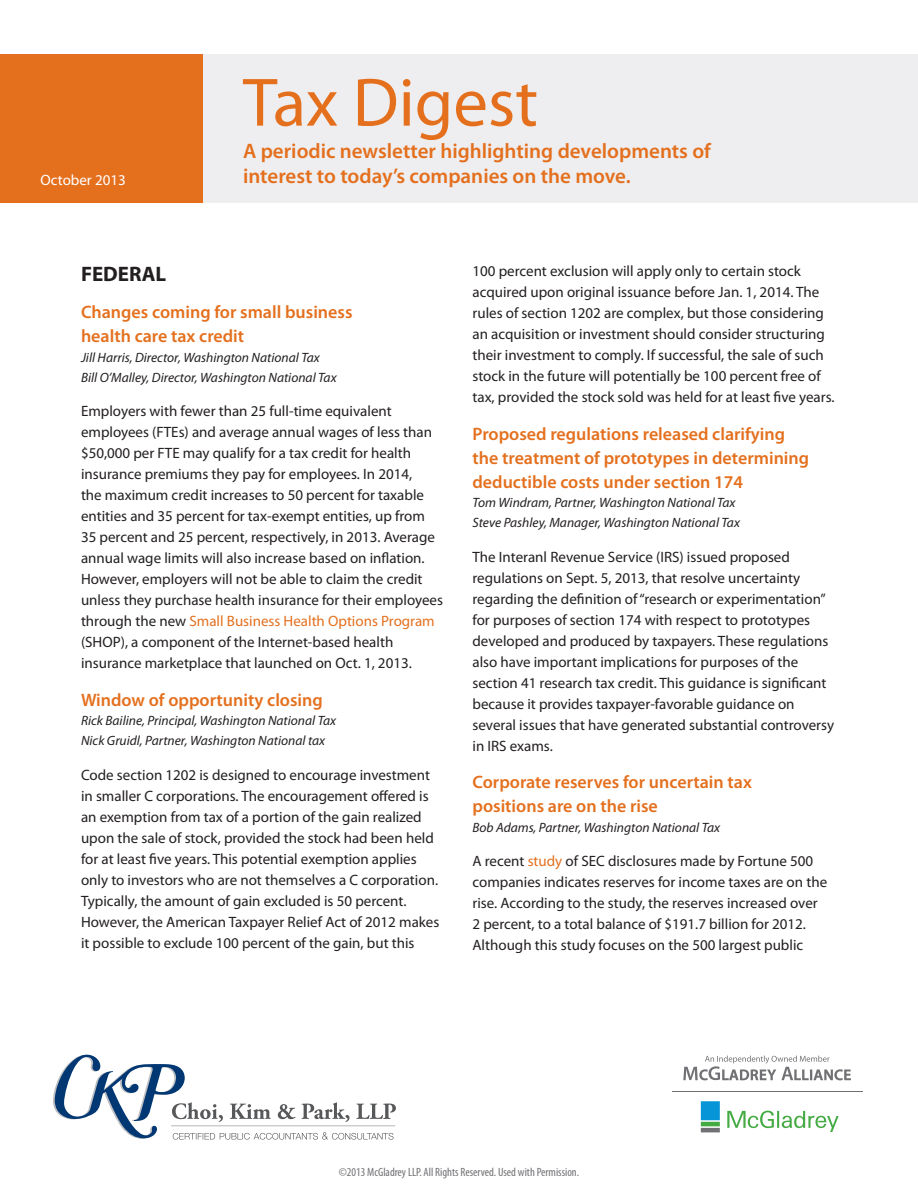
<style>
.page{position:relative;width:918px;height:1188px;background:#fff}
.page>*{position:absolute;margin:0;border:0;box-sizing:border-box;transform-origin:0 0}
.t1{font:69px "Myriad Pro";color:#e4701e}
.t2{font:600 21px/25.2px "Myriad Pro";color:#e4701e}
.t3{font:700 21px "Myriad Pro";color:#231f20}
.t4{font:600 18px/24px "Myriad Pro";color:#e4701e}
.t5{font:15px/21px "Myriad Pro";color:#231f20}
.t6{font:15px "Myriad Pro";color:#fff}
.t7{font:italic 13.5px/19.8px "Myriad Pro";color:#231f20}
.t8{font:condensed 12px "Myriad Pro";color:#717074}
.s1{color:#e4701e}
</style>
<div class="page">
<svg style="left:701px;top:1101px;width:19px;height:31px"></svg>
<svg style="left:727px;top:1111px;width:112px;height:21px"></svg>
<hr style="left:672px;top:1091px;width:190px;height:1px;background:#717074">
<svg style="left:683px;top:1056px;width:168px;height:24px"></svg>
<div style="left:0;top:54px;width:918px;height:148px;background:#eeeef0"></div>
<div style="left:0;top:54px;width:202px;height:148px;background:#e4701e"></div>
<svg style="left:53px;top:1055px;width:343px;height:85px"></svg>
<p class="t6" style="left:40px;top:170px;width:87px">October 2013</p>
<h1 class="t1" style="left:243px;top:60px;width:297px">Tax Digest</h1>
<h2 class="t2" style="left:243px;top:137px;width:469px">A periodic newsletter highlighting developments of interest to today’s companies on the move.</h2>
<h2 class="t3" style="left:81px;top:260px;width:87px">FEDERAL</h2>
<p class="t4" style="left:81px;top:300px;width:273px">Changes coming for small business health care tax credit</p>
<p class="t7" style="left:81px;top:347px;width:257px">Jill Harris, Director, Washington National Tax<br>Bill O’Malley, Director, Washington National Tax</p>
<p class="t5" style="left:81px;top:400px;width:364px">Employers with fewer than 25 full-time equivalent employees (FTEs) and average annual wages of less than $50,000 per FTE may qualify for a tax credit for health insurance premiums they pay for employees. In 2014,<br>the maximum credit increases to 50 percent for taxable entities and 35 percent for tax-exempt entities, up from 35 percent and 25 percent, respectively, in 2013. Average annual wage limits will also increase based on inflation.<br>However, employers will not be able to claim the credit unless they purchase health insurance for their employees through the new <span class="s1">Small Business Health Options Program </span>(SHOP), a component of the Internet-based health insurance marketplace that launched on Oct. 1, 2013.</p>
<p class="t4" style="left:81px;top:687px;width:243px">Window of opportunity closing</p>
<p class="t7" style="left:81px;top:711px;width:257px">Rick Bailine, Principal, Washington National Tax<br>Nick Gruidl, Partner, Washington National tax</p>
<p class="t5" style="left:81px;top:764px;width:360px">Code section 1202 is designed to encourage investment in smaller C corporations. The encouragement offered is an exemption from tax of a portion of the gain realized upon the sale of stock, provided the stock had been held for at least five years. This potential exemption applies only to investors who are not themselves a C corporation.<br>Typically, the amount of gain excluded is 50 percent.<br>However, the American Taxpayer Relief Act of 2012 makes it possible to exclude 100 percent of the gain, but this</p>
<p class="t5" style="left:472px;top:260px;width:364px">100 percent exclusion will apply only to certain stock acquired upon original issuance before Jan. 1, 2014. The rules of section 1202 are complex, but those considering an acquisition or investment should consider structuring their investment to comply. If successful, the sale of such stock in the future will potentially be 100 percent free of tax, provided the stock sold was held for at least five years.</p>
<p class="t4" style="left:472px;top:421px;width:338px">Proposed regulations released clarifying the treatment of prototypes in determining deductible costs under section 174</p>
<p class="t7" style="left:472px;top:493px;width:269px">Tom Windram, Partner, Washington National Tax<br>Steve Pashley, Manager, Washington National Tax</p>
<p class="t5" style="left:472px;top:546px;width:363px">The Interanl Revenue Service (IRS) issued proposed regulations on Sept. 5, 2013, that resolve uncertainty regarding the definition of “research or experimentation” for purposes of section 174 with respect to prototypes developed and produced by taxpayers. These regulations also have important implications for purposes of the section 41 research tax credit. This guidance is significant because it provides taxpayer-favorable guidance on several issues that have generated substantial controversy in IRS exams.</p>
<p class="t4" style="left:472px;top:770px;width:281px">Corporate reserves for uncertain tax positions are on the rise</p>
<p class="t7" style="left:472px;top:817px;width:249px">Bob Adams, Partner, Washington National Tax</p>
<p class="t5" style="left:472px;top:851px;width:356px">A recent <span class="s1">study</span> of SEC disclosures made by Fortune 500 companies indicates reserves for income taxes are on the rise. According to the study, the reserves increased over 2 percent, to a total balance of $191.7 billion for 2012.<br>Although this study focuses on the 500 largest public</p>
<p class="t8" style="left:339px;top:1166px;width:242px">©2013 McGladrey LLP. All Rights Reserved. Used with Permission.</p>
</div>
